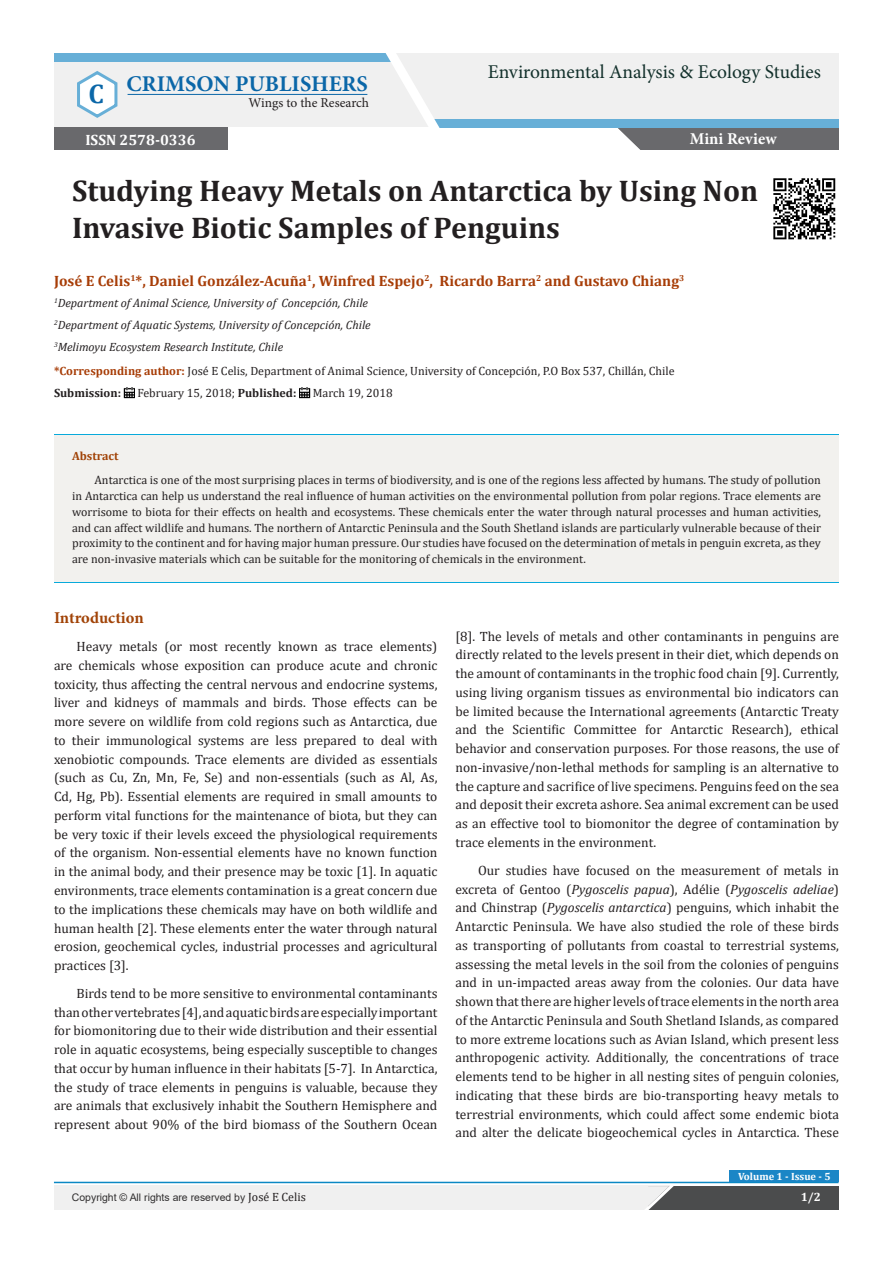
<style>
.page{position:relative;width:893px;height:1263px;background:#fff}
.page>*{position:absolute;margin:0;border:0;box-sizing:border-box;transform-origin:0 0}
.t1{font:700 30px/37.5px "Cambria";color:#231f20}
.t2{font:700 27px "Cambria";color:#0b67a8}
.t3{font:700 22.5px "Minion Pro";color:#0b67a8}
.t4{font:19.5px "Minion Pro";color:#12302b}
.t5{font:700 16.5px "Minion Pro";letter-spacing:-.005em;color:#a14307}
.t6{font:700 16.5px "Minion Pro";letter-spacing:.005em;color:#fff}
.t7{font:700 15px "Cambria";color:#a73d07}
.t8{font:700 15px "Cambria";color:#fff}
.t9{font:13.5px/18.8px "Cambria";color:#231f20;text-align:justify}
.t10{font:13.5px "Minion Pro";color:#231f20}
.t11{font:12px/15.8px "Cambria";color:#231f20;text-align:justify}
.t12{font:italic 12px "Cambria";color:#231f20}
.t13{font:700 12px "Cambria";color:#231f20}
.t14{font:700 12px "Cambria";color:#a14307}
.t15{font:700 12px "Cambria";color:#fff}
.t16{font:10.5px "Arial";color:#312f30}
.t17{font:700 10.5px "Cambria";color:#fff}
.s1{font-weight:700;color:#a73d07}
.s2{font-weight:700}
.s3{font-style:italic}
.s4{font-family:"Cambria";font-size:12px;color:#231f20}
</style>
<div class="page">
<div style="left:615px;top:127px;width:224px;height:23px;background:#69696c"></div>
<svg style="left:615px;top:128px;width:25px;height:22px"></svg>
<div style="left:54px;top:54px;width:785px;height:73px;background:#f0f0f0"></div>
<svg style="left:77px;top:71px;width:41px;height:47px"></svg>
<hr style="left:128px;top:94px;width:239px;height:1px;background:#0b67a8">
<div style="left:431px;top:119px;width:408px;height:9px;background:#67afd7"></div>
<div style="left:54px;top:54px;width:338px;height:8px;background:#67afd7"></div>
<svg style="left:344px;top:53px;width:111px;height:75px"></svg>
<div style="left:647px;top:1186px;width:192px;height:23px;background:#4b4c4d"></div>
<div style="left:54px;top:1186px;width:593px;height:23px;background:#f0f0f0"></div>
<svg style="left:639px;top:1181px;width:41px;height:29px"></svg>
<hr style="left:54px;top:1185px;width:615px;height:1px;background:#f0f0f0">
<hr style="left:54px;top:1182px;width:784px;height:1px;background:#0b88c4">
<div style="left:730px;top:1170px;width:109px;height:12px;background:#1b86c6"></div>
<svg style="left:124px;top:387px;width:11px;height:11px"></svg>
<svg style="left:299px;top:387px;width:11px;height:11px"></svg>
<div style="left:54px;top:434px;width:785px;height:148px;background:#f2f1ee"></div>
<hr style="left:54px;top:434px;width:784px;height:1px;background:#08aadb">
<hr style="left:54px;top:582px;width:784px;height:1px;background:#08aadb">
<img style="left:773px;top:178px;width:63px;height:62px">
<div style="left:54px;top:127px;width:173px;height:23px;background:#69696c"></div>
<p class="t2" style="left:88px;top:74px;width:17px">C</p>
<p class="t3" style="left:127px;top:68px;width:243px">CRIMSON PUBLISHERS</p>
<p class="t10" style="left:249px;top:94px;width:122px">Wings to the Research</p>
<p class="t8" style="left:85px;top:129px;width:112px">ISSN 2578-0336</p>
<p class="t4" style="left:488px;top:59px;width:335px">Environmental Analysis &amp; Ecology Studies</p>
<p class="t6" style="left:690px;top:127px;width:89px">Mini Review</p>
<p class="t1" style="left:72px;top:171px;width:688px">Studying Heavy Metals on Antarctica by Using Non<br>Invasive Biotic Samples of Penguins</p>
<p class="t7" style="left:54px;top:270px;width:632px">José E Celis<sup>1</sup>*, Daniel González-Acuña<sup>1</sup>, Winfred Espejo<sup>2</sup>, Ricardo Barra<sup>2</sup> and Gustavo Chiang<sup>3</sup></p>
<p class="t12" style="left:54px;top:295px;width:315px"><sup>1</sup>Department of Animal Science, University of Concepción, Chile</p>
<p class="t12" style="left:54px;top:317px;width:318px"><sup>2</sup>Department of Aquatic Systems, University of Concepción, Chile</p>
<p class="t12" style="left:54px;top:339px;width:231px"><sup>3</sup>Melimoyu Ecosystem Research Institute, Chile</p>
<p class="t11" style="left:54px;top:363px;width:622px"><span class="s1">*Corresponding author:</span> José E Celis, Department of Animal Science, University of Concepción, P.O Box 537, Chillán, Chile</p>
<p class="t13" style="left:54px;top:385px;width:69px">Submission:</p>
<p class="t11" style="left:137px;top:385px;width:160px">February 15, 2018; <span class="s2">Published:</span></p>
<p class="t11" style="left:313px;top:385px;width:81px">March 19, 2018</p>
<p class="t14" style="left:72px;top:447px;width:48px">Abstract</p>
<p class="t11" style="left:72px;top:472px;width:750px;text-indent:22px">Antarctica is one of the most surprising places in terms of biodiversity, and is one of the regions less affected by humans. The study of pollution in Antarctica can help us understand the real influence of human activities on the environmental pollution from polar regions. Trace elements are worrisome to biota for their effects on health and ecosystems. These chemicals enter the water through natural processes and human activities, and can affect wildlife and humans. The northern of Antarctic Peninsula and the South Shetland islands are particularly vulnerable because of their proximity to the continent and for having major human pressure. Our studies have focused on the determination of metals in penguin excreta, as they are non-invasive materials which can be suitable for the monitoring of chemicals in the environment.</p>
<p class="t5" style="left:54px;top:606px;width:91px">Introduction</p>
<p class="t9" style="left:54px;top:637px;width:385px;text-indent:22px">Heavy metals (or most recently known as trace elements) are chemicals whose exposition can produce acute and chronic toxicity, thus affecting the central nervous and endocrine systems, liver and kidneys of mammals and birds. Those effects can be more severe on wildlife from cold regions such as Antarctica, due to their immunological systems are less prepared to deal with xenobiotic compounds. Trace elements are divided as essentials (such as Cu, Zn, Mn, Fe, Se) and non-essentials (such as Al, As, Cd, Hg, Pb). Essential elements are required in small amounts to perform vital functions for the maintenance of biota, but they can be very toxic if their levels exceed the physiological requirements of the organism. Non-essential elements have no known function in the animal body, and their presence may be toxic [1]. In aquatic environments, trace elements contamination is a great concern due to the implications these chemicals may have on both wildlife and human health [2]. These elements enter the water through natural erosion, geochemical cycles, industrial processes and agricultural practices [3].</p>
<p class="t9" style="left:54px;top:984px;width:385px;text-indent:22px">Birds tend to be more sensitive to environmental contaminants than other vertebrates [4], and aquatic birds are especially important for biomonitoring due to their wide distribution and their essential role in aquatic ecosystems, being especially susceptible to changes that occur by human influence in their habitats [5-7]. In Antarctica, the study of trace elements in penguins is valuable, because they are animals that exclusively inhabit the Southern Hemisphere and represent about 90% of the bird biomass of the Southern Ocean</p>
<p class="t9" style="left:455px;top:627px;width:385px">[8]. The levels of metals and other contaminants in penguins are directly related to the levels present in their diet, which depends on the amount of contaminants in the trophic food chain [9]. Currently, using living organism tissues as environmental bio indicators can be limited because the International agreements (Antarctic Treaty and the Scientific Committee for Antarctic Research), ethical behavior and conservation purposes. For those reasons, the use of non-invasive/non-lethal methods for sampling is an alternative to the capture and sacrifice of live specimens. Penguins feed on the sea and deposit their excreta ashore. Sea animal excrement can be used as an effective tool to biomonitor the degree of contamination by trace elements in the environment.</p>
<p class="t9" style="left:455px;top:861px;width:385px;text-indent:22px">Our studies have focused on the measurement of metals in excreta of Gentoo (<span class="s3">Pygoscelis papua</span>), Adélie (<span class="s3">Pygoscelis adeliae</span>) and Chinstrap (<span class="s3">Pygoscelis antarctica</span>) penguins, which inhabit the Antarctic Peninsula. We have also studied the role of these birds as transporting of pollutants from coastal to terrestrial systems, assessing the metal levels in the soil from the colonies of penguins and in un-impacted areas away from the colonies. Our data have shown that there are higher levels of trace elements in the north area of the Antarctic Peninsula and South Shetland Islands, as compared to more extreme locations such as Avian Island, which present less anthropogenic activity. Additionally, the concentrations of trace elements tend to be higher in all nesting sites of penguin colonies, indicating that these birds are bio-transporting heavy metals to terrestrial environments, which could affect some endemic biota and alter the delicate biogeochemical cycles in Antarctica. These</p>
<p class="t17" style="left:738px;top:1169px;width:94px">Volume 1 - Issue - 5</p>
<p class="t16" style="left:72px;top:1190px;width:235px">Copyright © All rights are reserved by <span class="s4">José E Celis</span></p>
<p class="t15" style="left:801px;top:1189px;width:22px">1/2</p>
</div>
